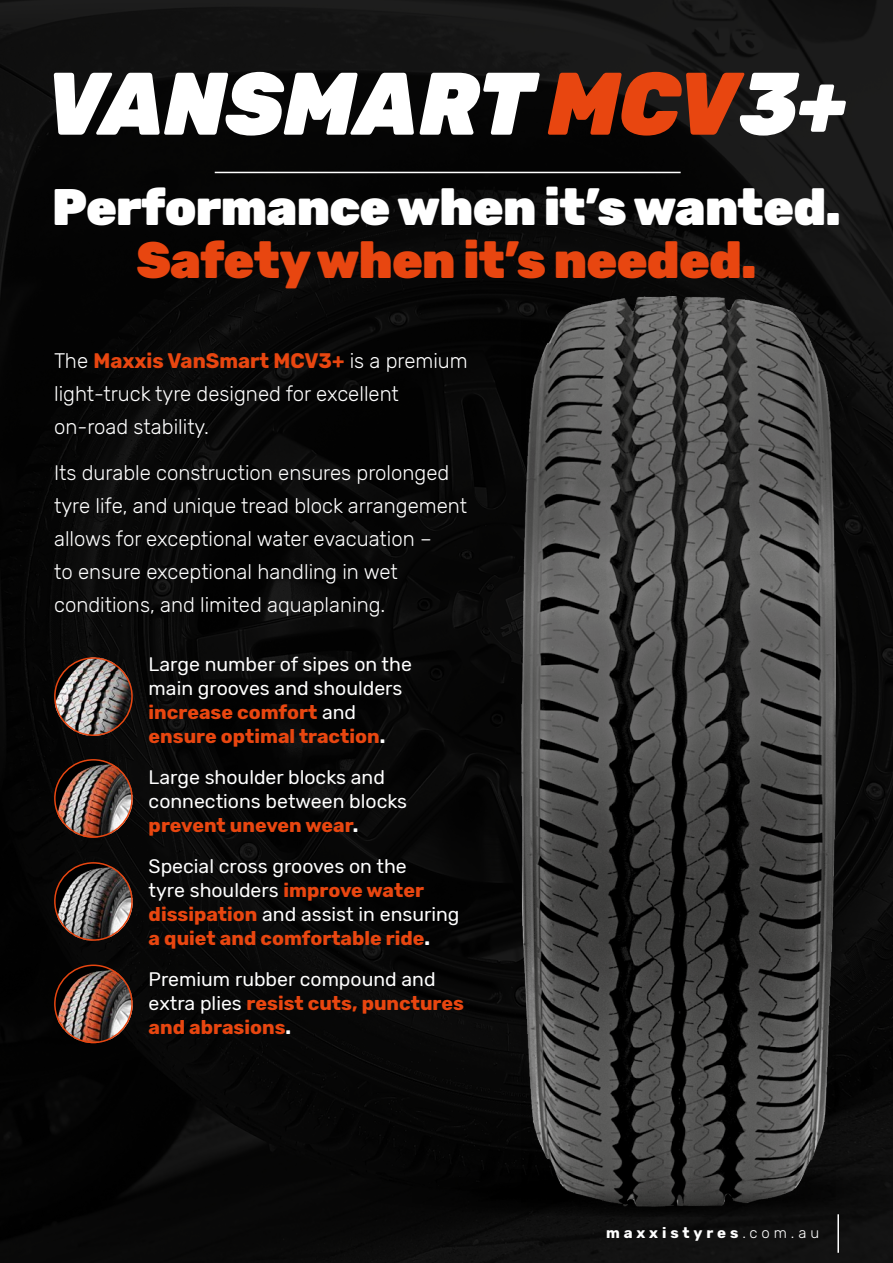
<style>
.page{position:relative;width:893px;height:1263px;background:#fff}
.page>*{position:absolute;margin:0;border:0;box-sizing:border-box;transform-origin:0 0}
.t1{font:italic 900 88.5px "Rubik";color:#fff;scale:.94 1}
.t2{font:900 51.15px "Rubik";letter-spacing:-.015em;color:#fff}
.t3{font:900 51.15px "Rubik";letter-spacing:-.015em;color:#e84610}
.t4{font:300 21px/33px "Rubik";color:#fff}
.t5{font:19.5px/24px "Rubik";color:#fff}
.t6{font:700 15px "Rubik";letter-spacing:.26em;color:#fff}
.s1{color:#e84610}
.s2{font-weight:700;color:#e84610}
.s3{font-weight:700}
.s4{font-weight:300}
</style>
<div class="page">
<div style="left:0;top:0;width:893px;height:1263px;background:linear-gradient(to right,#040404,#111)"></div>
<hr style="left:837px;top:1214px;width:2px;height:39px;background:#fff">
<div style="left:350px;top:1166px;width:543px;height:51px;background:#070606"></div>
<div style="left:470px;top:1177px;width:400px;height:29px;background:#010101;border-radius:50%"></div>
<img style="left:522px;top:297px;width:313px;height:910px">
<hr style="left:215px;top:172px;width:466px;height:1px;background:#fff">
<img style="left:54px;top:657px;width:79px;height:79px;border-radius:39px">
<div style="left:54px;top:657px;width:79px;height:79px;border:2px solid #e84610;border-radius:50%"></div>
<img style="left:54px;top:864px;width:79px;height:77px">
<div style="left:54px;top:862px;width:79px;height:79px;border:2px solid #e84610;border-radius:50%"></div>
<img style="left:54px;top:966px;width:79px;height:77px">
<div style="left:54px;top:964px;width:79px;height:79px;border:2px solid #e84610;border-radius:50%"></div>
<img style="left:54px;top:761px;width:79px;height:77px">
<div style="left:54px;top:759px;width:79px;height:79px;border:2px solid #e84610;border-radius:50%"></div>
<h1 class="t1" style="left:46px;top:51px;width:854px">VANSMART <span class="s1">MCV</span>3+</h1>
<h2 class="t2" style="left:52px;top:177px;width:790px">Performance when it’s wanted.</h2>
<h2 class="t3" style="left:136px;top:230px;width:622px">Safety when it’s needed.</h2>
<p class="t4" style="left:54px;top:345px;width:415px">The <span class="s2">Maxxis VanSmart MCV3+</span> is a premium light-truck tyre designed for excellent on-road stability.</p>
<p class="t4" style="left:54px;top:456px;width:414px">Its durable construction ensures prolonged tyre life, and unique tread block arrangement allows for exceptional water evacuation –<br>to ensure exceptional handling in wet conditions, and limited aquaplaning.</p>
<p class="t5" style="left:149px;top:653px;width:265px">Large number of sipes on the main grooves and shoulders <span class="s2">increase comfort</span> and <span class="s2">ensure optimal traction</span><span class="s3">.</span></p>
<p class="t5" style="left:149px;top:766px;width:260px">Large shoulder blocks and connections between blocks <span class="s2">prevent uneven wear</span><span class="s3">.</span></p>
<p class="t5" style="left:149px;top:855px;width:312px">Special cross grooves on the<br>tyre shoulders <span class="s2">improve water dissipation</span> and assist in ensuring <span class="s2">a quiet and comfortable ride</span><span class="s3">.</span></p>
<p class="t5" style="left:149px;top:968px;width:317px">Premium rubber compound and extra plies <span class="s2">resist cuts, punctures and abrasions</span><span class="s3">.</span></p>
<p class="t6" style="left:606px;top:1224px;width:215px">maxxistyres<span class="s4">.com.au</span></p>
</div>
